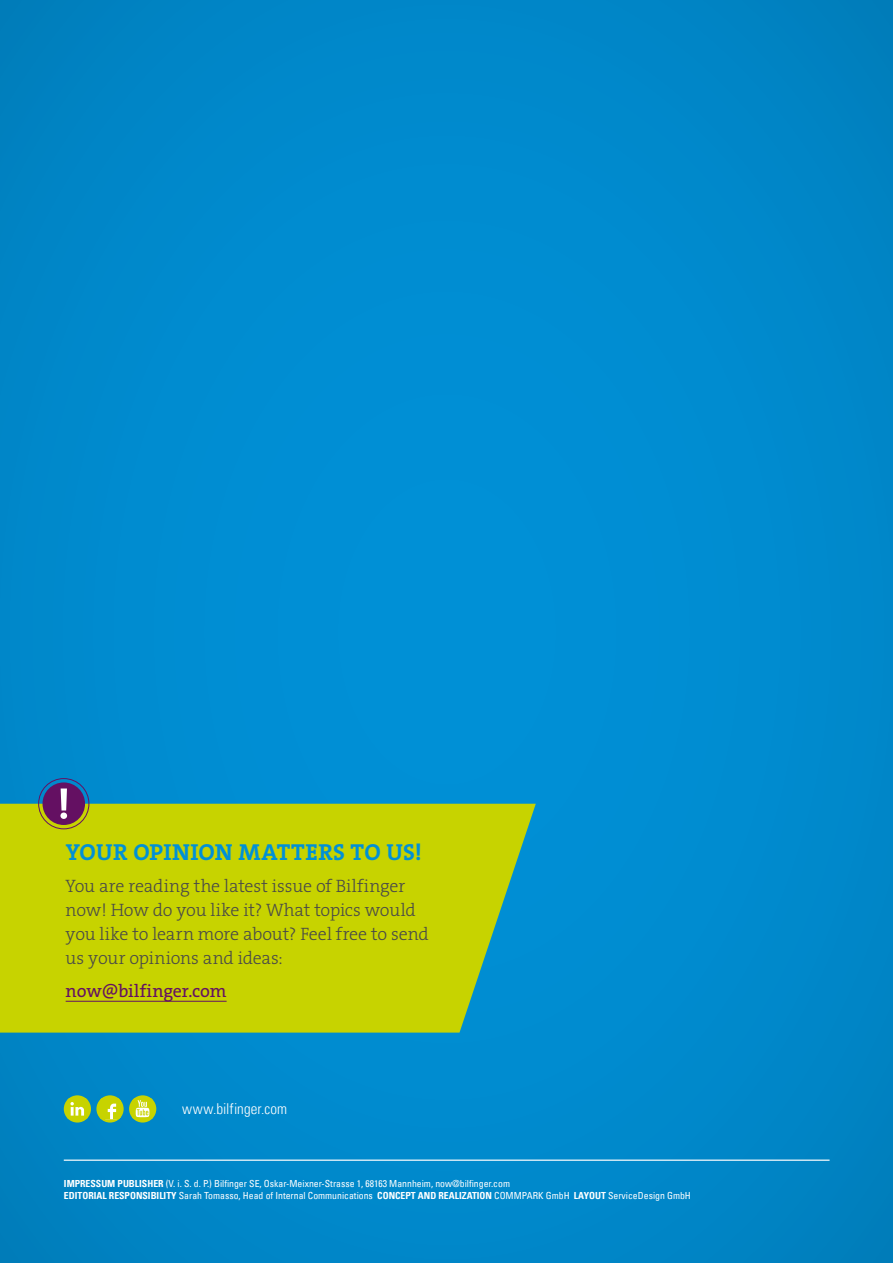
<style>
.page{position:relative;width:893px;height:1263px;background:#008acd}
.page>*{position:absolute;margin:0;border:0;box-sizing:border-box;transform-origin:0 0}
.t1{font:700 23.25px "The Serif W7";letter-spacing:.01em;color:#0090d6}
.t2{font:300 18px/24px "The Serif W3";letter-spacing:-.01em;color:#494948}
.t3{font:18px "The Serif W5 Plain";letter-spacing:-.005em;color:#641062}
.t4{font:15px "Univers Com 47 Light Cond";letter-spacing:.005em;color:#fff}
.t5{font:condensed 9.75px/12px "Univers Com 57";color:#fff}
.s1{font-family:"Univers Com 67 Bold Cond";font-stretch:normal}
</style>
<div class="page">
<svg style="left:0;top:804px;width:536px;height:228px;fill:#c7d300"></svg>
<hr style="left:66px;top:1001px;width:161px;height:1px;background:#641062">
<div style="left:43px;top:782px;width:42px;height:43px;background:#641062;border-radius:50%"></div>
<svg style="left:60px;top:788px;width:7px;height:31px"></svg>
<div style="left:38px;top:778px;width:51px;height:51px;border:1px solid #641062;border-radius:50%"></div>
<div style="left:129px;top:1095px;width:27px;height:27px;background:#c7d300;border-radius:50%"></div>
<div style="left:132px;top:1098px;width:21px;height:21px;background:#c7d300"></div>
<svg style="left:133px;top:1099px;width:19px;height:19px"></svg>
<svg style="left:136px;top:1101px;width:13px;height:16px"></svg>
<svg style="left:96px;top:1095px;width:28px;height:27px"></svg>
<div style="left:100px;top:1098px;width:20px;height:21px;background:#c7d300"></div>
<svg style="left:107px;top:1103px;width:13px;height:16px"></svg>
<div style="left:64px;top:1095px;width:27px;height:27px;background:#c7d300;border-radius:50%"></div>
<div style="left:67px;top:1098px;width:21px;height:21px;background:#c7d300"></div>
<svg style="left:70px;top:1102px;width:15px;height:14px"></svg>
<hr style="left:64px;top:1159px;width:766px;height:2px;background:#fff">
<h1 class="t1" style="left:66px;top:837px;width:358px">YOUR OPINION MATTERS TO US!</h1>
<h2 class="t2" style="left:66px;top:874px;width:365px">You are reading the latest issue of Bilfinger now! How do you like it? What topics would you like to learn more about? Feel free to send us your opinions and ideas:</h2>
<h2 class="t3" style="left:66px;top:979px;width:162px">now@bilfinger.com</h2>
<h3 class="t4" style="left:182px;top:1100px;width:106px">www.bilfinger.com</h3>
<p class="t5" style="left:64px;top:1177px;width:628px"><span class="s1">IMPRESSUM PUBLISHER</span> (V. i. S. d. P.) Bilfinger SE, Oskar-Meixner-Strasse 1, 68163 Mannheim, now@bilfinger.com<br><span class="s1">EDITORIAL RESPONSIBILITY</span> Sarah Tomasso, Head of Internal Communications <span class="s1">CONCEPT AND REALIZATION</span> COMMPARK GmbH <span class="s1">LAYOUT</span> ServiceDesign GmbH</p>
</div>
